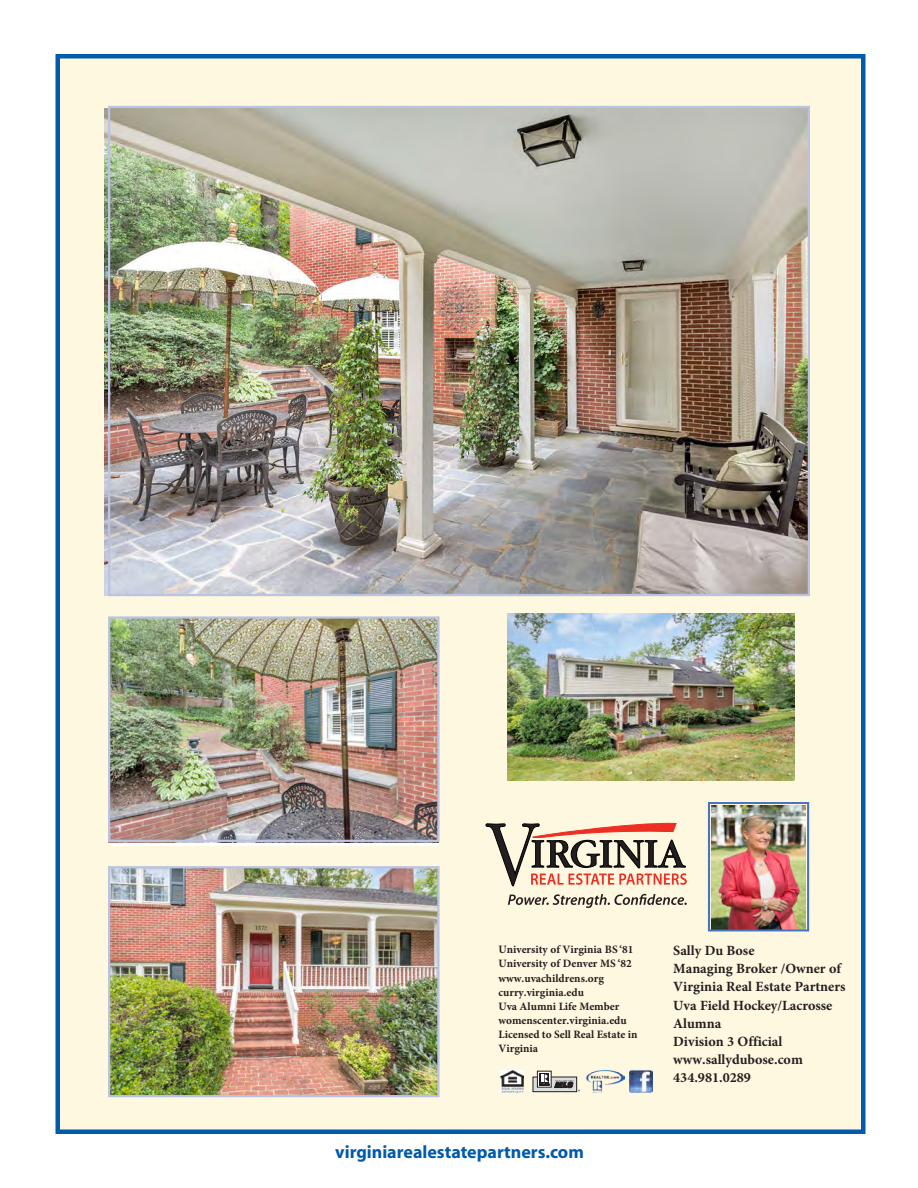
<style>
.page{position:relative;width:918px;height:1188px;background:#fff}
.page>*{position:absolute;margin:0;border:0;box-sizing:border-box;transform-origin:0 0}
.t1{font:700 18px "Myriad";color:#015aaa}
.t2{font:700 14.1px/18.1px "Minion Pro";color:#231f20}
.t3{font:700 11.25px/14.1px "Minion Pro";color:#231f20}
</style>
<div class="page">
<div style="left:56px;top:54px;width:810px;height:1080px;background:#fef8e0;border:4px solid #015aaa"></div>
<img style="left:105px;top:109px;width:702px;height:487px">
<div style="left:108px;top:106px;width:702px;height:490px;border:2px solid #bac4e2"></div>
<img style="left:111px;top:619px;width:326px;height:220px">
<div style="left:108px;top:616px;width:332px;height:226px;border:2px solid #bac4e2"></div>
<img style="left:111px;top:869px;width:326px;height:225px">
<div style="left:108px;top:866px;width:332px;height:231px;border:2px solid #bac4e2"></div>
<img style="left:507px;top:613px;width:287px;height:167px">
<img style="left:711px;top:805px;width:94px;height:124px">
<div style="left:708px;top:802px;width:101px;height:130px;border:2px solid #4b75ba"></div>
<img style="left:500px;top:1070px;width:24px;height:23px">
<svg style="left:535px;top:1079px;width:4px;height:11px"></svg>
<div style="left:533px;top:1077px;width:44px;height:15px;border:1px solid #231f20"></div>
<div style="left:537px;top:1071px;width:14px;height:16px;border:1px solid #231f20"></div>
<svg style="left:539px;top:1073px;width:10px;height:2px"></svg>
<svg style="left:539px;top:1075px;width:41px;height:16px"></svg>
<img style="left:586px;top:1069px;width:38px;height:24px">
<img style="left:629px;top:1069px;width:23px;height:24px">
<svg style="left:486px;top:822px;width:201px;height:64px"></svg>
<svg style="left:508px;top:894px;width:179px;height:14px"></svg>
<p class="t3" style="left:498px;top:942px;width:141px">University of Virginia BS ‘81<br>University of Denver MS ‘82 www.uvachildrens.org curry.virginia.edu<br>Uva Alumni Life Member womenscenter.virginia.edu<br>Licensed to Sell Real Estate in<br>Virginia</p>
<h1 class="t1" style="left:335px;top:1143px;width:250px">virginiarealestatepartners.com</h1>
<p class="t2" style="left:673px;top:941px;width:174px">Sally Du Bose<br>Managing Broker /Owner of<br>Virginia Real Estate Partners<br>Uva Field Hockey/Lacrosse<br>Alumna<br>Division 3 Official www.sallydubose.com<br>434.981.0289</p>
</div>
